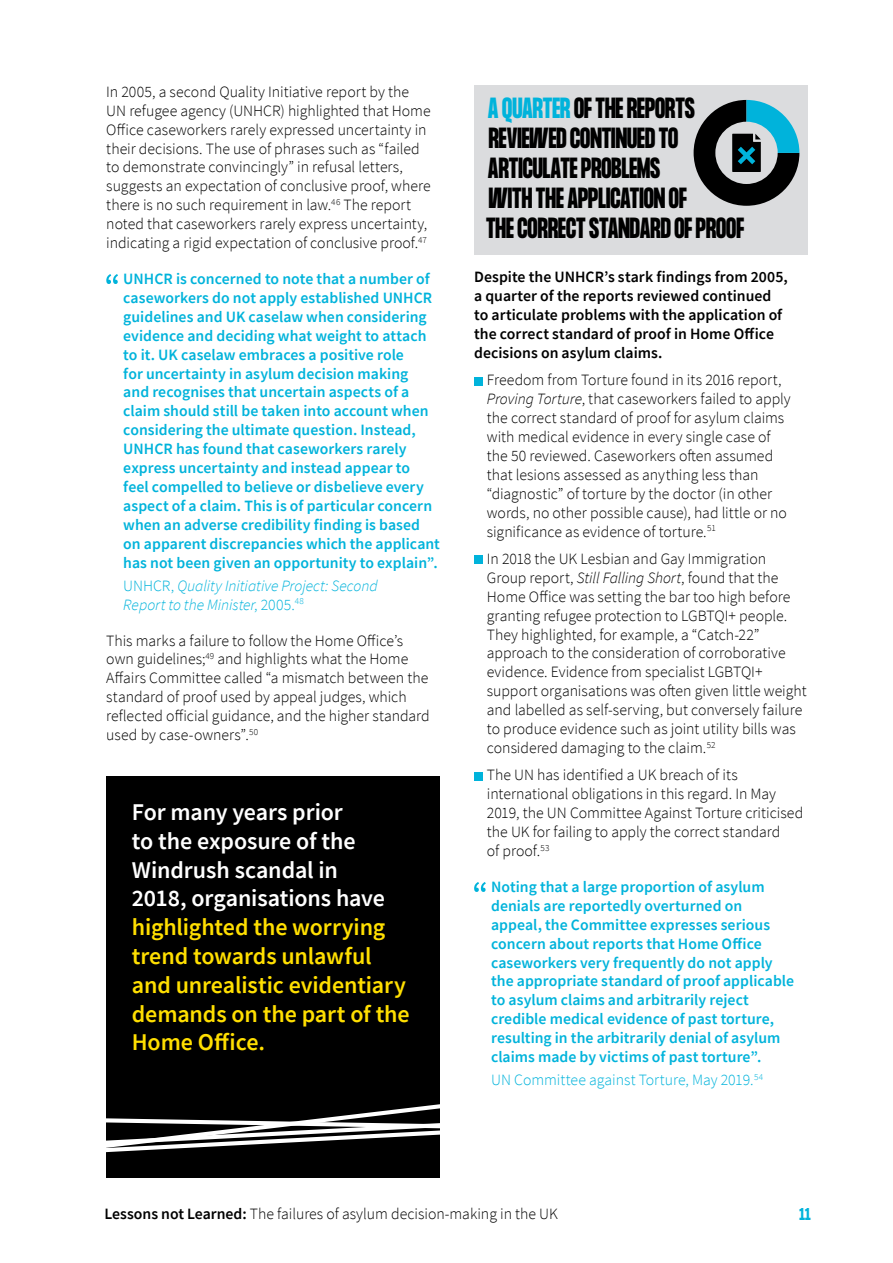
<style>
.page{position:relative;width:893px;height:1263px;background:#fff}
.page>*{position:absolute;margin:0;border:0;box-sizing:border-box;transform-origin:0 0}
.t1{font:700 25.5px/30px "Formula Condensed";color:#000}
.t2{font:600 24px/28.8px "Source Sans Pro";letter-spacing:-.005em;color:#ffdf00}
.t3{font:600 24px/28.8px "Source Sans Pro";letter-spacing:-.005em;color:#fff}
.t4{font:300 15.75px/18.9px "Source Sans Pro";color:#000}
.t5{font:600 15.75px/18.9px "Source Sans Pro";color:#00b3db}
.t6{font:600 15.75px/18.9px "Source Sans Pro";color:#000}
.t7{font:italic 300 15.75px/18.9px "Source Sans Pro";letter-spacing:-.005em;color:#00b3db}
.t8{font:300 15.75px "Source Sans Pro";letter-spacing:-.005em;color:#00b3db}
.t9{font:700 15px "Formula Condensed";color:#00b3db}
.s1{font-style:normal}
.s2{color:#00b3db}
.s3{font-style:italic}
.s4{font-weight:600}
</style>
<div class="page">
<div style="left:474px;top:85px;width:334px;height:170px;background:#dbdcde"></div>
<svg style="left:106px;top:274px;width:12px;height:10px"></svg>
<div style="left:474px;top:377px;width:8px;height:8px;background:#00b3db"></div>
<div style="left:474px;top:555px;width:8px;height:9px;background:#00b3db"></div>
<div style="left:474px;top:772px;width:8px;height:8px;background:#00b3db"></div>
<svg style="left:474px;top:882px;width:12px;height:10px"></svg>
<div style="left:106px;top:776px;width:334px;height:402px;background:#000"></div>
<svg style="left:106px;top:1104px;width:334px;height:48px"></svg>
<svg style="left:694px;top:100px;width:105px;height:106px"></svg>
<p class="t4" style="left:106px;top:82px;width:326px">In 2005, a second Quality Initiative report by the UN refugee agency (UNHCR) highlighted that Home Office caseworkers rarely expressed uncertainty in their decisions. The use of phrases such as “failed to demonstrate convincingly” in refusal letters, suggests an expectation of conclusive proof, where there is no such requirement in law.<sup>46</sup> The report noted that caseworkers rarely express uncertainty, indicating a rigid expectation of conclusive proof.<sup>47</sup></p>
<p class="t5" style="left:123px;top:269px;width:318px">UNHCR is concerned to note that a number of caseworkers do not apply established UNHCR guidelines and UK caselaw when considering evidence and deciding what weight to attach to it. UK caselaw embraces a positive role<br>for uncertainty in asylum decision making<br>and recognises that uncertain aspects of a claim should still be taken into account when considering the ultimate question. Instead, UNHCR has found that caseworkers rarely express uncertainty and instead appear to<br>feel compelled to believe or disbelieve every aspect of a claim. This is of particular concern when an adverse credibility finding is based on apparent discrepancies which the applicant has not been given an opportunity to explain”.</p>
<p class="t7" style="left:123px;top:576px;width:256px"><span class="s1">UNHCR,</span> Quality Initiative Project: Second<br>Report to the Minister<span class="s1">, 2005.</span><sup>48</sup></p>
<p class="t4" style="left:106px;top:631px;width:325px">This marks a failure to follow the Home Office’s own guidelines;<sup>49</sup> and highlights what the Home Affairs Committee called “a mismatch between the standard of proof used by appeal judges, which reflected official guidance, and the higher standard used by case-owners”.<sup>50</sup></p>
<h2 class="t3" style="left:132px;top:797px;width:255px">For many years prior<br>to the exposure of the<br>Windrush scandal in<br>2018, organisations have</h2>
<h2 class="t2" style="left:132px;top:912px;width:279px">highlighted the worrying trend towards unlawful and unrealistic evidentiary demands on the part of the<br>Home Office.</h2>
<h1 class="t1" style="left:486px;top:94px;width:260px"><span class="s2">A QUARTER</span> OF THE REPORTS<br>REVIEWED CONTINUED TO<br>ARTICULATE PROBLEMS<br>WITH THE APPLICATION OF<br>THE CORRECT STANDARD OF PROOF</h1>
<p class="t6" style="left:474px;top:267px;width:315px">Despite the UNHCR’s stark findings from 2005, a quarter of the reports reviewed continued to articulate problems with the application of the correct standard of proof in Home Office decisions on asylum claims.</p>
<p class="t4" style="left:487px;top:371px;width:305px">Freedom from Torture found in its 2016 report, <span class="s3">Proving Torture</span>, that caseworkers failed to apply the correct standard of proof for asylum claims with medical evidence in every single case of the 50 reviewed. Caseworkers often assumed that lesions assessed as anything less than “diagnostic” of torture by the doctor (in other words, no other possible cause), had little or no significance as evidence of torture.<sup>51</sup></p>
<p class="t4" style="left:487px;top:549px;width:321px">In 2018 the UK Lesbian and Gay Immigration Group report, <span class="s3">Still Falling Short</span>, found that the Home Office was setting the bar too high before granting refugee protection to LGBTQI+ people.<br>They highlighted, for example, a “Catch-22” approach to the consideration of corroborative evidence. Evidence from specialist LGBTQI+ support organisations was often given little weight and labelled as self-serving, but conversely failure to produce evidence such as joint utility bills was considered damaging to the claim.<sup>52</sup></p>
<p class="t4" style="left:487px;top:766px;width:318px">The UN has identified a UK breach of its international obligations in this regard. In May 2019, the UN Committee Against Torture criticised the UK for failing to apply the correct standard<br>of proof.<sup>53</sup></p>
<p class="t5" style="left:491px;top:877px;width:305px">Noting that a large proportion of asylum denials are reportedly overturned on appeal, the Committee expresses serious concern about reports that Home Office caseworkers very frequently do not apply the appropriate standard of proof applicable to asylum claims and arbitrarily reject credible medical evidence of past torture, resulting in the arbitrarily denial of asylum claims made by victims of past torture”.</p>
<p class="t8" style="left:491px;top:1070px;width:274px">UN Committee against Torture, May 2019.<sup>54</sup></p>
<p class="t4" style="left:105px;top:1204px;width:455px"><span class="s4">Lessons not Learned:</span> The failures of asylum decision-making in the UK</p>
<p class="t9" style="left:799px;top:1205px;width:13px">11</p>
</div>
